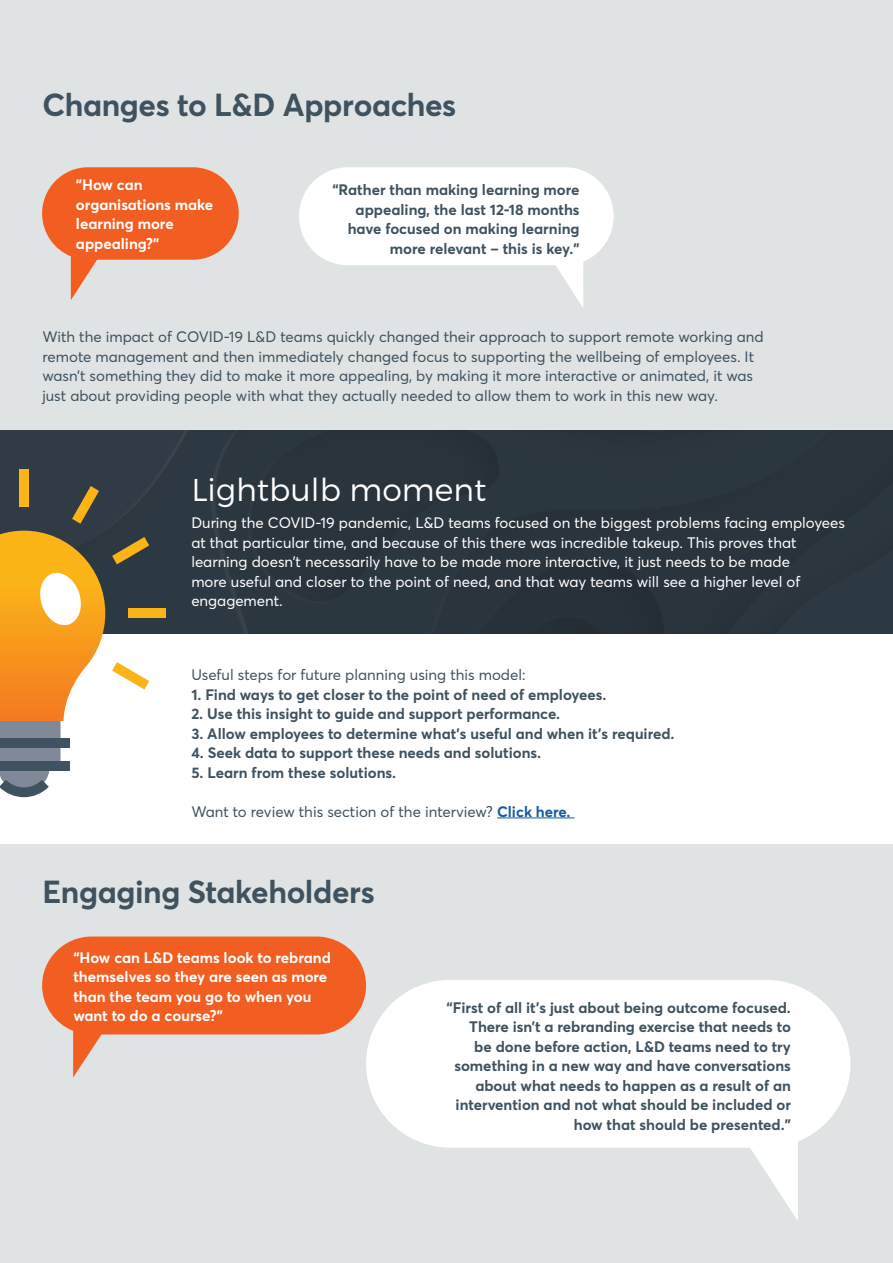
<style>
.page{position:relative;width:893px;height:1263px;background:#fff}
.page>*{position:absolute;margin:0;border:0;box-sizing:border-box;transform-origin:0 0}
.t1{font:700 31.5px "Averta";letter-spacing:-.01em;color:#3e525f}
.t2{font:300 31.5px "Montserrat";color:#fff}
.t3{font:700 15px/19.5px "Averta";color:#3e525f;text-align:right}
.t4{font:15px/19.5px "Averta";color:#3e525f}
.t5{font:15px/19.5px "Averta";color:#fff}
.t6{font:700 15px/19.5px "Averta";color:#fff}
.s1{font-weight:700;color:#175d9e}
</style>
<div class="page">
<div style="left:0;top:0;width:893px;height:456px;background:#e0e3e3"></div>
<div style="left:0;top:431px;width:893px;height:202px;background:#2b363e"></div>
<div style="left:0;top:844px;width:893px;height:419px;background:#e0e3e3"></div>
<svg style="left:42px;top:167px;width:197px;height:133px"></svg>
<svg style="left:299px;top:167px;width:315px;height:140px"></svg>
<svg style="left:0;top:531px;width:105px;height:266px"></svg>
<div style="left:19px;top:469px;width:10px;height:38px;background:#fbb416"></div>
<svg style="left:72px;top:486px;width:27px;height:38px"></svg>
<svg style="left:112px;top:537px;width:37px;height:27px"></svg>
<div style="left:129px;top:608px;width:37px;height:10px;background:#fbb416"></div>
<svg style="left:112px;top:662px;width:37px;height:27px"></svg>
<hr style="left:497px;top:817px;width:77px;height:1px;background:#175d9e">
<svg style="left:42px;top:936px;width:324px;height:141px;fill:#f25d21"></svg>
<svg style="left:366px;top:980px;width:484px;height:241px;fill:#fff"></svg>
<p class="t1" style="left:43px;top:83px;width:415px">Changes to L&amp;D Approaches</p>
<p class="t6" style="left:76px;top:174px;width:139px">“How can organisations make learning more appealing?”</p>
<p class="t3" style="left:332px;top:180px;width:249px">“Rather than making learning more appealing, the last 12-18 months have focused on making learning more relevant – this is key.”</p>
<p class="t4" style="left:43px;top:327px;width:723px">With the impact of COVID-19 L&amp;D teams quickly changed their approach to support remote working and remote management and then immediately changed focus to supporting the wellbeing of employees. It wasn’t something they did to make it more appealing, by making it more interactive or animated, it was just about providing people with what they actually needed to allow them to work in this new way.</p>
<p class="t2" style="left:191px;top:470px;width:296px">Lightbulb moment</p>
<p class="t5" style="left:191px;top:513px;width:655px">During the COVID-19 pandemic, L&amp;D teams focused on the biggest problems facing employees at that particular time, and because of this there was incredible takeup. This proves that learning doesn’t necessarily have to be made more interactive, it just needs to be made<br>more useful and closer to the point of need, and that way teams will see a higher level of engagement.</p>
<p class="t4" style="left:191px;top:664px;width:336px">Useful steps for future planning using this model:</p>
<p class="t3" style="left:191px;top:684px;width:417px">1. Find ways to get closer to the point of need of employees.</p>
<p class="t3" style="left:191px;top:703px;width:370px">2. Use this insight to guide and support performance.</p>
<p class="t3" style="left:191px;top:723px;width:485px">3. Allow employees to determine what’s useful and when it’s required.</p>
<p class="t3" style="left:191px;top:742px;width:351px">4. Seek data to support these needs and solutions.</p>
<p class="t3" style="left:191px;top:762px;width:206px">5. Learn from these solutions.</p>
<p class="t4" style="left:191px;top:801px;width:381px">Want to review this section of the interview? <span class="s1">Click here.</span></p>
<p class="t1" style="left:43px;top:869px;width:334px">Engaging Stakeholders</p>
<p class="t6" style="left:73px;top:947px;width:259px">“How can L&amp;D teams look to rebrand themselves so they are seen as more than the team you go to when you want to do a course?”</p>
<p class="t3" style="left:447px;top:997px;width:346px">“First of all it’s just about being outcome focused.<br>There isn’t a rebranding exercise that needs to<br>be done before action, L&amp;D teams need to try something in a new way and have conversations about what needs to happen as a result of an intervention and not what should be included or how that should be presented.”</p>
</div>
